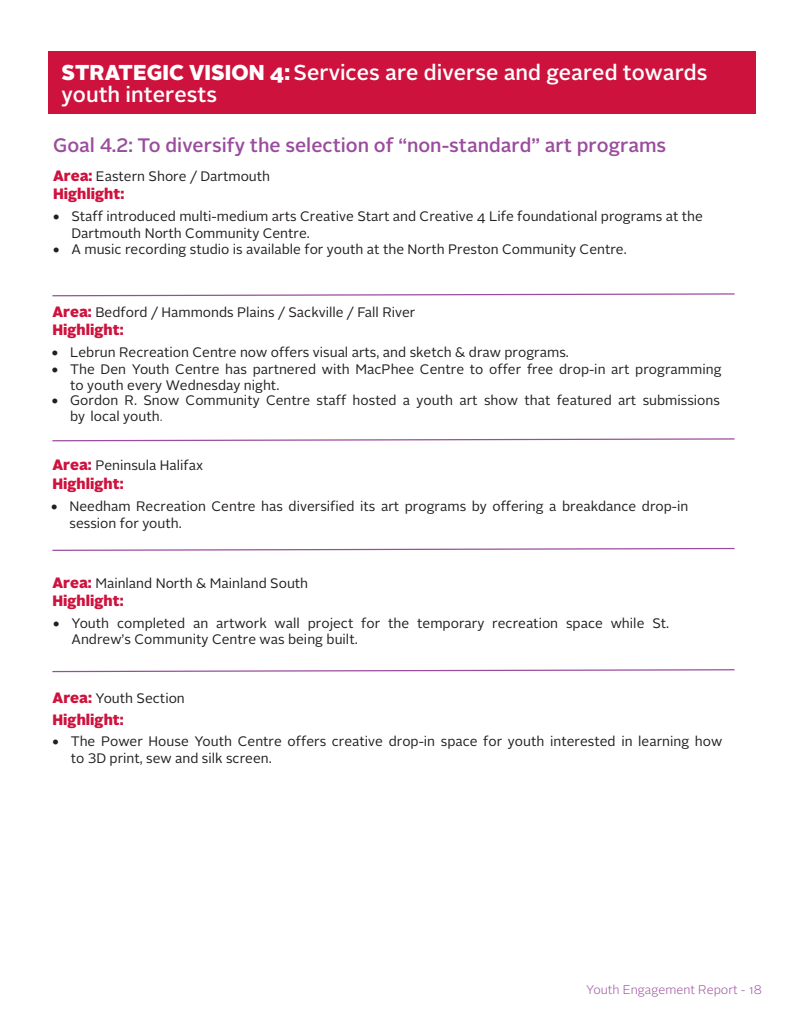
<style>
.page{position:relative;width:810px;height:1035px;background:#fff}
.page>*{position:absolute;margin:0;border:0;box-sizing:border-box;transform-origin:0 0}
.t1{font:500 21.5px/22.5px "Alright Sans";color:#fff}
.t2{font:500 19.5px "Alright Sans";color:#9a4c9d}
.t3{font:900 15px "Alright Sans";color:#cd123d}
.t4{font:13.75px/15.9px "Alright Sans";color:#231f20}
.t5{font:300 12.5px "Alright Sans";color:#9a4c9d}
.s1{font-weight:900}
.s2{font-weight:900;font-size:15px;color:#cd123d}
.s3{font-weight:300}
</style>
<div class="page">
<svg style="left:52px;top:293px;width:683px;height:4px"></svg>
<svg style="left:52px;top:438px;width:683px;height:4px"></svg>
<svg style="left:52px;top:547px;width:683px;height:4px"></svg>
<svg style="left:52px;top:669px;width:683px;height:4px"></svg>
<div style="left:49px;top:51px;width:707px;height:63px;background:#cd123d"></div>
<p class="t1" style="left:61px;top:61px;width:648px"><span class="s1">STRATEGIC VISION 4:</span> Services are diverse and geared towards youth interests</p>
<p class="t2" style="left:53px;top:131px;width:615px">Goal 4.2: To diversify the selection of “non-standard” art programs</p>
<p class="t4" style="left:53px;top:168px;width:219px"><span class="s2">Area:</span> Eastern Shore / Dartmouth</p>
<p class="t3" style="left:53px;top:183px;width:73px">Highlight:</p>
<p class="t4" style="left:71px;top:208px;width:633px;line-height:16.5px;text-indent:-18px">• Staff introduced multi-medium arts Creative Start and Creative 4 Life foundational programs at the<br>Dartmouth North Community Centre.</p>
<p class="t4" style="left:53px;top:241px;width:575px">• A music recording studio is available for youth at the North Preston Community Centre.</p>
<p class="t4" style="left:52px;top:304px;width:364px"><span class="s2">Area:</span> Bedford / Hammonds Plains / Sackville / Fall River</p>
<p class="t3" style="left:52px;top:319px;width:73px">Highlight:</p>
<p class="t4" style="left:52px;top:345px;width:519px">• Lebrun Recreation Centre now offers visual arts, and sketch &amp; draw programs.</p>
<p class="t4" style="left:70px;top:361px;width:653px;text-indent:-18px">• The Den Youth Centre has partnered with MacPhee Centre to offer free drop-in art programming to youth every Wednesday night.</p>
<p class="t4" style="left:70px;top:393px;width:651px;line-height:16.2px;text-indent:-18px">• Gordon R. Snow Community Centre staff hosted a youth art show that featured art submissions by local youth<span class="s3">.</span></p>
<p class="t4" style="left:52px;top:458px;width:152px"><span class="s2">Area:</span> Peninsula Halifax</p>
<p class="t3" style="left:52px;top:473px;width:73px">Highlight:</p>
<p class="t4" style="left:70px;top:498px;width:620px;line-height:16.8px;text-indent:-18px">• Needham Recreation Centre has diversified its art programs by offering a breakdance drop-in session for youth.</p>
<p class="t4" style="left:52px;top:576px;width:257px"><span class="s2">Area:</span> Mainland North &amp; Mainland South</p>
<p class="t3" style="left:52px;top:590px;width:73px">Highlight:</p>
<p class="t4" style="left:71px;top:616px;width:599px;text-indent:-18px">• Youth completed an artwork wall project for the temporary recreation space while St.<br>Andrew’s Community Centre was being built.</p>
<p class="t4" style="left:53px;top:691px;width:134px"><span class="s2">Area:</span> Youth Section</p>
<p class="t3" style="left:53px;top:709px;width:73px">Highlight:</p>
<p class="t4" style="left:71px;top:733px;width:653px;line-height:16.8px;text-indent:-18px">• The Power House Youth Centre offers creative drop-in space for youth interested in learning how to 3D print, sew and silk screen.</p>
<p class="t5" style="left:586px;top:981px;width:177px">Youth Engagement Report - 18</p>
</div>
